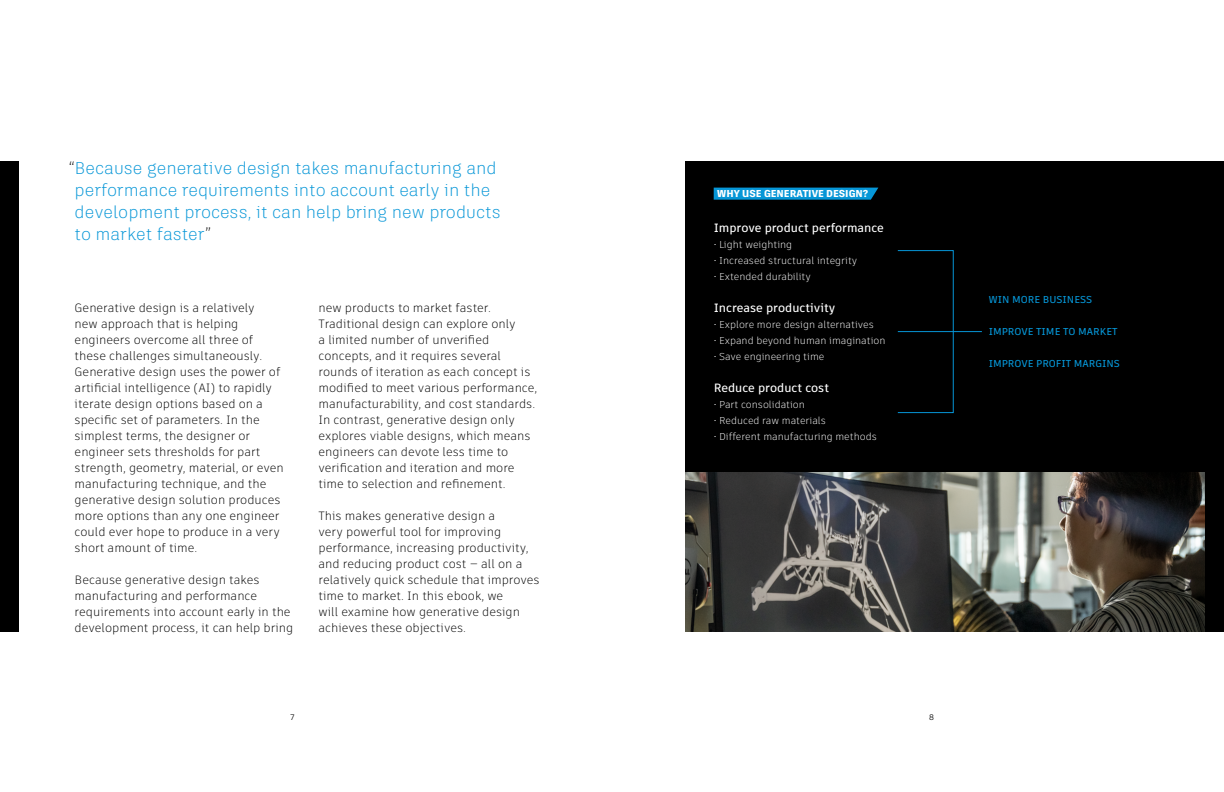
<style>
.page{position:relative;width:1224px;height:792px;background:#fff}
.page>*{position:absolute;margin:0;border:0;box-sizing:border-box;transform-origin:0 0}
.t1{font:300 17px/22px "Artifakt Legend";color:#0696d7}
.t2{font:300 12px/16px "Artifakt Element";color:#000}
.t3{font:500 12px "Artifakt Element";color:#fff}
.t4{font:300 10px "Artifakt Element";color:#fff}
.t5{font:500 10px "Artifakt Element";color:#0696d7}
.t6{font:900 10px "Artifakt Legend";color:#fff}
.t7{font:8px "Artifakt Element";color:#000}
.s1{color:#000}
</style>
<div class="page">
<img style="left:686px;top:472px;width:519px;height:160px">
<div style="left:0;top:161px;width:19px;height:471px;background:#000"></div>
<div style="left:686px;top:161px;width:538px;height:311px;background:#000"></div>
<svg style="left:713px;top:188px;width:165px;height:12px;background:#058ecb"></svg>
<svg style="left:897px;top:250px;width:57px;height:164px"></svg>
<hr style="left:898px;top:331px;width:84px;height:1px;background:#0696d7">
<div style="left:1205px;top:161px;width:19px;height:471px;background:#000"></div>
<h1 class="t1" style="left:75px;top:157px;width:428px;text-indent:-6px"><span class="s1">“</span>Because generative design takes manufacturing and performance requirements into account early in the development process, it can help bring new products to market faster<span class="s1">”</span></h1>
<p class="t2" style="left:75px;top:299px;width:211px">Generative design is a relatively<br>new approach that is helping engineers overcome all three of these challenges simultaneously.<br>Generative design uses the power of artificial intelligence (AI) to rapidly iterate design options based on a specific set of parameters. In the simplest terms, the designer or engineer sets thresholds for part strength, geometry, material, or even manufacturing technique, and the generative design solution produces more options than any one engineer could ever hope to produce in a very short amount of time.</p>
<p class="t2" style="left:75px;top:571px;width:220px">Because generative design takes manufacturing and performance requirements into account early in the development process, it can help bring</p>
<p class="t2" style="left:319px;top:299px;width:220px">new products to market faster.<br>Traditional design can explore only<br>a limited number of unverified concepts, and it requires several rounds of iteration as each concept is modified to meet various performance, manufacturability, and cost standards.<br>In contrast, generative design only explores viable designs, which means engineers can devote less time to verification and iteration and more time to selection and refinement.</p>
<p class="t2" style="left:319px;top:507px;width:223px">This makes generative design a<br>very powerful tool for improving performance, increasing productivity, and reducing product cost — all on a relatively quick schedule that improves time to market. In this ebook, we<br>will examine how generative design achieves these objectives.</p>
<p class="t7" style="left:291px;top:712px;width:6px">7</p>
<p class="t6" style="left:717px;top:187px;width:153px">WHY USE GENERATIVE DESIGN?</p>
<p class="t3" style="left:714px;top:219px;width:172px">Improve product performance</p>
<p class="t4" style="left:714px;top:237px;width:80px">• Light weighting</p>
<p class="t4" style="left:714px;top:253px;width:145px">• Increased structural integrity</p>
<p class="t4" style="left:714px;top:269px;width:99px">• Extended durability</p>
<p class="t3" style="left:714px;top:299px;width:123px">Increase productivity</p>
<p class="t4" style="left:714px;top:317px;width:162px">• Explore more design alternatives</p>
<p class="t4" style="left:714px;top:333px;width:173px">• Expand beyond human imagination</p>
<p class="t4" style="left:714px;top:349px;width:112px">• Save engineering time</p>
<p class="t3" style="left:714px;top:379px;width:117px">Reduce product cost</p>
<p class="t4" style="left:714px;top:397px;width:93px">• Part consolidation</p>
<p class="t4" style="left:714px;top:413px;width:114px">• Reduced raw materials</p>
<p class="t4" style="left:714px;top:429px;width:165px">• Different manufacturing methods</p>
<p class="t5" style="left:989px;top:293px;width:105px">WIN MORE BUSINESS</p>
<p class="t5" style="left:989px;top:325px;width:130px">IMPROVE TIME TO MARKET</p>
<p class="t5" style="left:989px;top:357px;width:133px">IMPROVE PROFIT MARGINS</p>
<p class="t7" style="left:929px;top:712px;width:6px">8</p>
</div>
